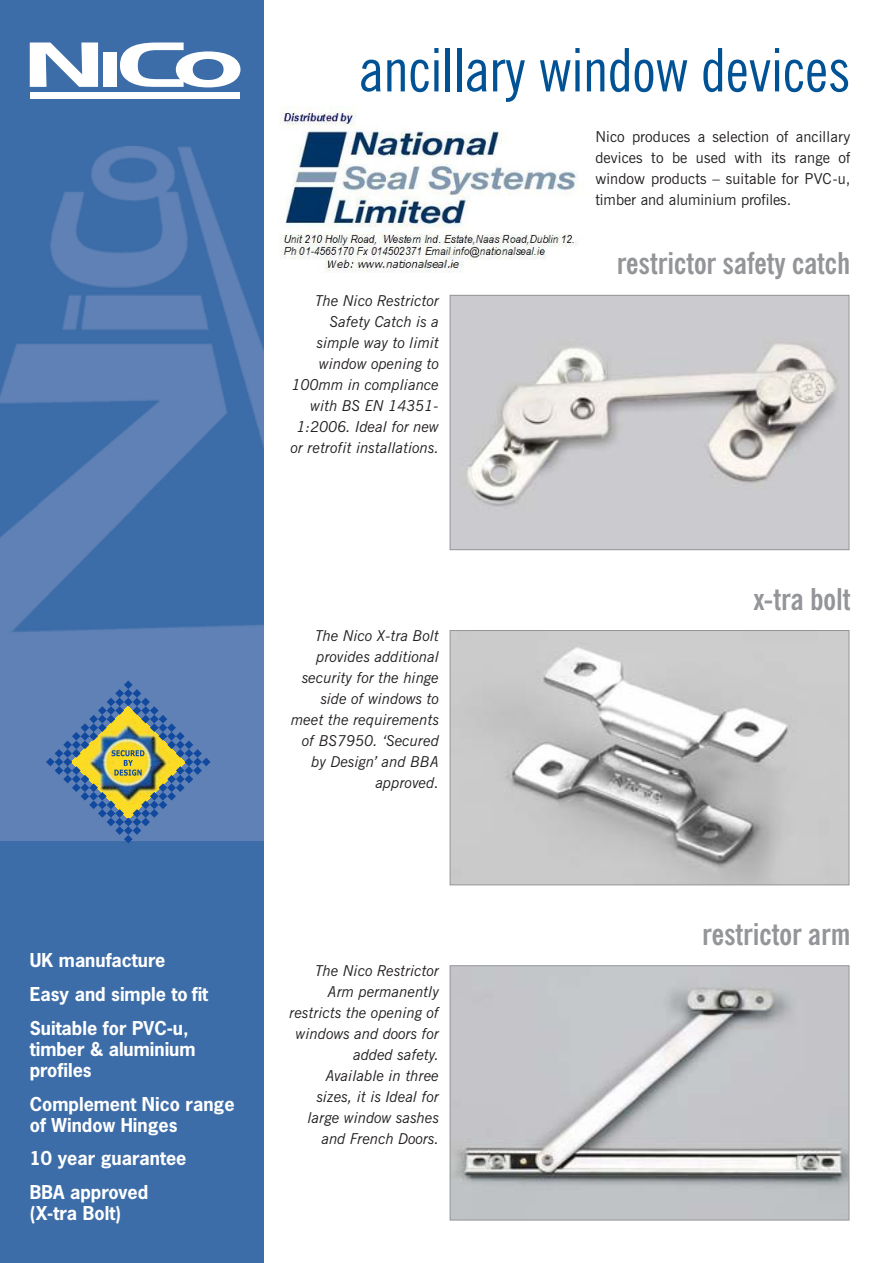
<style>
.page{position:relative;width:893px;height:1263px;background:#fff}
.page>*{position:absolute;margin:0;border:0;box-sizing:border-box;transform-origin:0 0}
.t1{font:condensed 60px "News Gothic BT";color:#005295}
.t2{font:700 condensed 30px "News Gothic BT";color:#939598}
.t3{font:700 18px/33.8px "News Gothic";color:#fff}
.t4{font:italic 15px/21px "News Gothic BT";color:#231f20;text-align:right}
.t5{font:15px/21px "News Gothic BT";color:#231f20;text-align:justify}
</style>
<div class="page">
<div style="left:0;top:0;width:264px;height:1263px;background:#3d6da8"></div>
<img style="left:0;top:146px;width:264px;height:694px">
<svg style="left:30px;top:43px;width:210px;height:44px"></svg>
<div style="left:103px;top:57px;width:13px;height:30px;background:#fff"></div>
<div style="left:30px;top:92px;width:209px;height:6px;background:#fff"></div>
<img style="left:452px;top:632px;width:395px;height:251px">
<div style="left:450px;top:630px;width:399px;height:255px;border:1px solid #939598"></div>
<img style="left:452px;top:967px;width:395px;height:251px">
<div style="left:450px;top:965px;width:399px;height:255px;border:1px solid #939598"></div>
<svg style="left:46px;top:680px;width:165px;height:163px;background:#6a8598"></svg>
<img style="left:452px;top:297px;width:395px;height:251px">
<div style="left:450px;top:295px;width:399px;height:255px;border:1px solid #939598"></div>
<img style="left:280px;top:106px;width:297px;height:167px">
<p class="t3" style="left:30px;top:945px;width:180px">UK manufacture<br>Easy and simple to fit<br>Suitable for PVC-u,</p>
<p class="t3" style="left:30px;top:1040px;width:167px;line-height:21px">timber &amp; aluminium profiles</p>
<p class="t3" style="left:30px;top:1095px;width:206px;line-height:21px">Complement Nico range of Window Hinges</p>
<p class="t3" style="left:30px;top:1143px;width:158px">10 year guarantee<br>BBA approved</p>
<p class="t3" style="left:30px;top:1198px;width:93px">(X-tra Bolt)</p>
<h1 class="t1" style="left:359px;top:48px;width:493px">ancillary window devices</h1>
<p class="t5" style="left:595px;top:127px;width:257px">Nico produces a selection of ancillary devices to be used with its range of window products – suitable for PVC-u, timber and aluminium profiles.</p>
<p class="t4" style="left:291px;top:291px;width:150px">The Nico Restrictor<br>Safety Catch is a simple way to limit window opening to<br>100mm in compliance with BS EN 14351-<br>1:2006. Ideal for new or retrofit installations.</p>
<p class="t4" style="left:291px;top:626px;width:149px">The Nico X-tra Bolt provides additional security for the hinge side of windows to meet the requirements of BS7950. ‘Secured by Design’ and BBA approved.</p>
<p class="t4" style="left:290px;top:962px;width:151px">The Nico Restrictor<br>Arm permanently restricts the opening of windows and doors for added safety.<br>Available in three sizes, it is Ideal for large window sashes and French Doors.</p>
<h2 class="t2" style="left:617px;top:252px;width:235px">restrictor safety catch</h2>
<h2 class="t2" style="left:754px;top:588px;width:98px">x-tra bolt</h2>
<h2 class="t2" style="left:702px;top:923px;width:150px">restrictor arm</h2>
</div>
